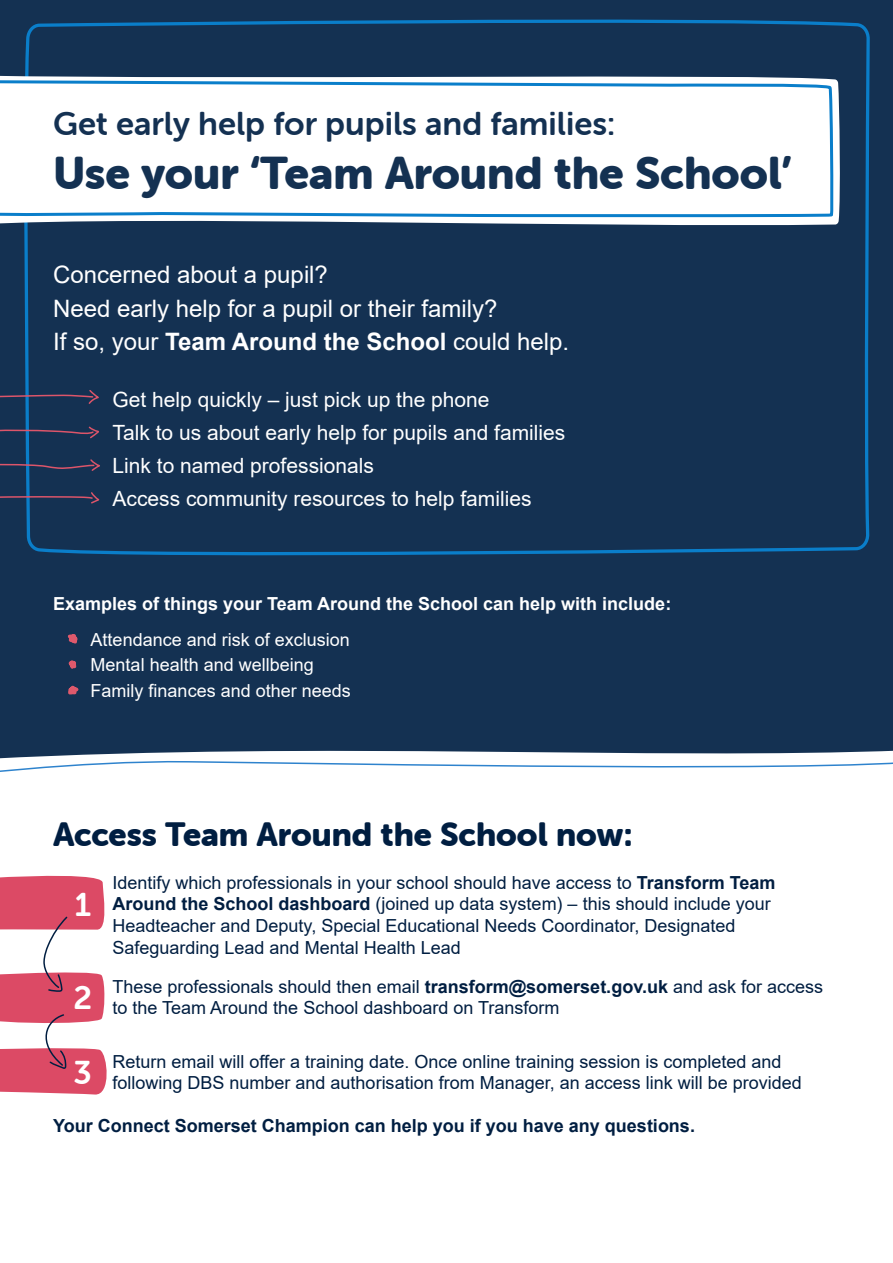
<style>
.page{position:relative;width:893px;height:1263px;background:#fff}
.page>*{position:absolute;margin:0;border:0;box-sizing:border-box;transform-origin:0 0}
.t1{font:45px "Museo Sans Rounded 900";color:#143152}
.t2{font:33px "Museo Sans Rounded 700";color:#143152}
.t3{font:33px "Museo Sans Rounded 900";color:#001e41}
.t4{font:33px "Museo Sans Rounded 700";color:#fff}
.t5{font:24px/33px "Arial";color:#fff}
.t6{font:21px/33px "Arial";color:#fff}
.t7{font:18px/21.6px "Arial";color:#001e41}
.t8{font:18px/25.5px "Arial";color:#fff}
.t9{font:700 18px "Arial";color:#001e41}
.t10{font:700 18px "Arial";color:#fff}
.s1{font-weight:700}
</style>
<div class="page">
<div style="left:0;top:0;width:893px;height:755px;background:#143152"></div>
<div style="left:49px;top:622px;width:52px;height:90px;background:#143152"></div>
<div style="left:24px;top:0;width:847px;height:558px;background:#143152"></div>
<svg style="left:0;top:73px;width:841px;height:155px;fill:#143152"></svg>
<svg style="left:0;top:79px;width:835px;height:141px"></svg>
<svg style="left:0;top:388px;width:102px;height:17px;background:#273657"></svg>
<svg style="left:0;top:425px;width:100px;height:15px"></svg>
<svg style="left:0;top:458px;width:103px;height:14px"></svg>
<svg style="left:0;top:491px;width:102px;height:14px"></svg>
<svg style="left:0;top:875px;width:107px;height:220px"></svg>
<svg style="left:0;top:755px;width:893px;height:17px"></svg>
<h2 class="t2" style="left:53px;top:105px;width:564px">Get early help for pupils and families:</h2>
<h1 class="t1" style="left:53px;top:148px;width:740px">Use your ‘Team Around the School’</h1>
<h3 class="t5" style="left:53px;top:258px;width:518px">Concerned about a pupil?<br>Need early help for a pupil or their family?<br>If so, your <span class="s1">Team Around the School</span> could help.</h3>
<p class="t6" style="left:113px;top:383px;width:454px">Get help quickly – just pick up the phone<br>Talk to us about early help for pupils and families Link to named professionals<br>Access community resources to help families</p>
<p class="t10" style="left:53px;top:591px;width:620px">Examples of things your Team Around the School can help with include:</p>
<p class="t8" style="left:91px;top:626px;width:262px">Attendance and risk of exclusion<br>Mental health and wellbeing<br>Family finances and other needs</p>
<h2 class="t3" style="left:53px;top:816px;width:581px">Access Team Around the School now:</h2>
<p class="t7" style="left:113px;top:871px;width:664px">Identify which professionals in your school should have access to <span class="s1">Transform Team Around the School dashboard</span> (joined up data system) – this should include your Headteacher and Deputy, Special Educational Needs Coordinator, Designated Safeguarding Lead and Mental Health Lead</p>
<h2 class="t4" style="left:75px;top:886px;width:18px">1</h2>
<p class="t7" style="left:73px;top:975px;width:751px;text-indent:39px">These professionals should then email <span class="s1">transform@somerset.gov.uk</span> and ask for access<br><sup>2</sup> to the Team Around the School dashboard on Transform</p>
<p class="t7" style="left:74px;top:1050px;width:730px;text-indent:39px">Return email will offer a training date. Once online training session is completed and<br><sup>3</sup> following DBS number and authorisation from Manager, an access link will be provided</p>
<p class="t9" style="left:53px;top:1113px;width:643px">Your Connect Somerset Champion can help you if you have any questions.</p>
</div>
